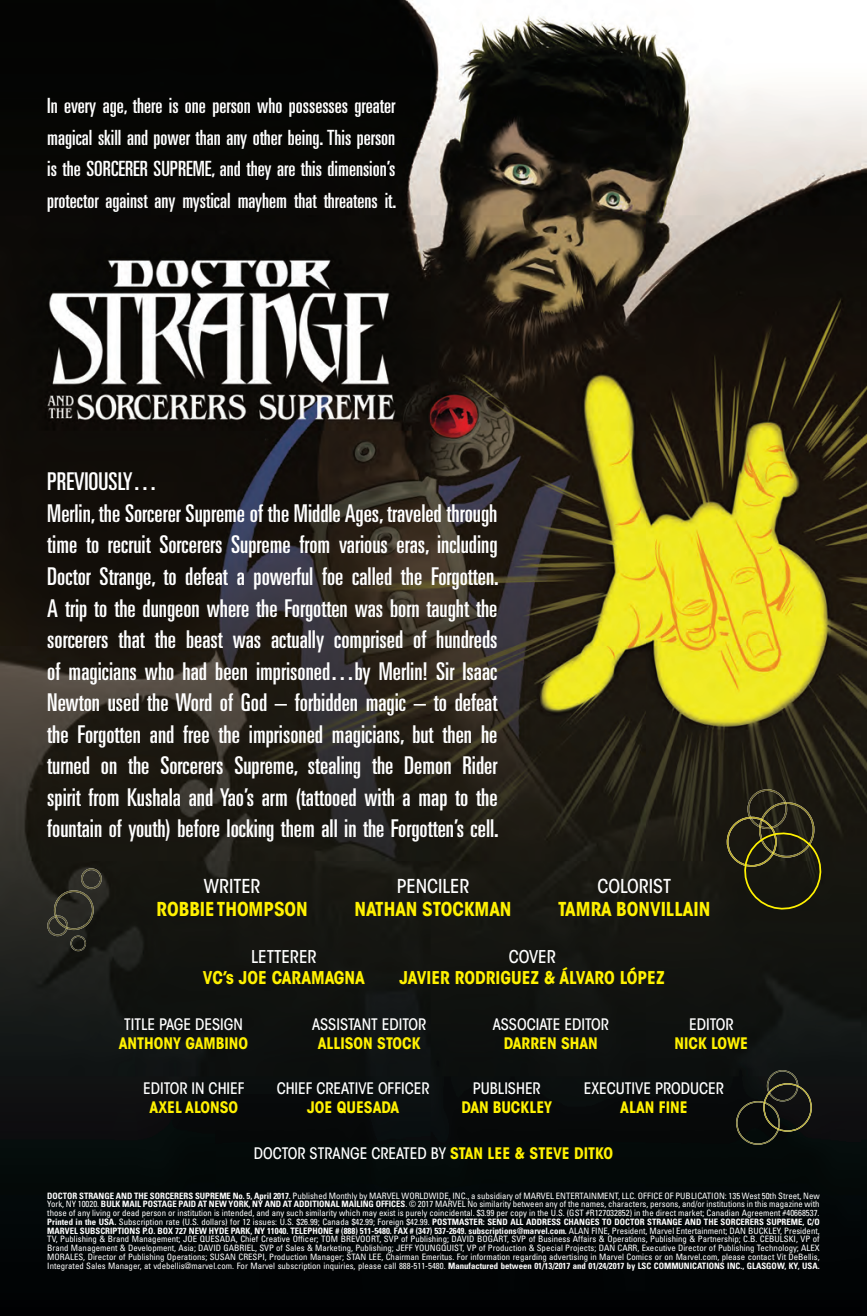
<style>
.page{position:relative;width:867px;height:1316px;background:#fff}
.page>*{position:absolute;margin:0;border:0;box-sizing:border-box;transform-origin:0 0}
.t1{font:ultra-condensed 24.5px/31.5px "Univers LT Std";color:#fff}
.t2{font:ultra-condensed 21px/31.5px "Univers LT Std";color:#fff;text-align:justify}
.t3{font:700 condensed 19.07px "ITC Avant Garde Std";color:#fff101}
.t4{font:500 condensed 19.07px "ITC Avant Garde Std";color:#fff}
.t5{font:700 condensed 17.5px "ITC Avant Garde Std";color:#fff101}
.t6{font:500 condensed 17.5px "ITC Avant Garde Std";color:#fff}
.t7{font:500 condensed 15.75px "ITC Avant Garde Std";color:#fff}
.t8{font:700 condensed 15.75px "ITC Avant Garde Std";color:#fff101}
.t9{font:condensed 8.75px/8.8px "Univers LT Std";color:#fff;text-align:justify}
.s1{font-weight:700;color:#fff101}
.s2{font-weight:700}
</style>
<div class="page">
<img style="left:0;top:0;width:866px;height:1315px">
<img style="left:763px;top:1082px;width:48px;height:49px">
<img style="left:735px;top:1100px;width:44px;height:44px">
<img style="left:763px;top:1101px;width:15px;height:28px">
<img style="left:766px;top:1069px;width:32px;height:32px">
<img style="left:768px;top:1084px;width:30px;height:9px">
<img style="left:54px;top:890px;width:40px;height:39px">
<img style="left:47px;top:915px;width:21px;height:21px">
<svg style="left:55px;top:915px;width:13px;height:13px"></svg>
<img style="left:70px;top:935px;width:16px;height:16px">
<img style="left:81px;top:868px;width:21px;height:20px">
<img style="left:726px;top:816px;width:21px;height:50px">
<img style="left:786px;top:802px;width:28px;height:24px">
<img style="left:747px;top:789px;width:38px;height:37px">
<img style="left:786px;top:803px;width:1px;height:23px">
<img style="left:758px;top:802px;width:28px;height:24px">
<svg style="left:739px;top:826px;width:86px;height:87px;background:#2a2912"></svg>
<h2 class="t2" style="left:47px;top:90px;width:350px">In every age, there is one person who possesses greater magical skill and power than any other being. This person is the SORCERER SUPREME, and they are this dimension’s protector against any mystical mayhem that threatens it.</h2>
<p class="t1" style="left:47px;top:465px;width:453px">PREVIOUSLY…<br>Merlin, the Sorcerer Supreme of the Middle Ages, traveled through time to recruit Sorcerers Supreme from various eras, including Doctor Strange, to defeat a powerful foe called the Forgotten.<br>A trip to the dungeon where the Forgotten was born taught the sorcerers that the beast was actually comprised of hundreds of magicians who had been imprisoned…by Merlin! Sir Isaac Newton used the Word of God – forbidden magic – to defeat the Forgotten and free the imprisoned magicians, but then he turned on the Sorcerers Supreme, stealing the Demon Rider spirit from Kushala and Yao’s arm (tattooed with a map to the fountain of youth) before locking them all in the Forgotten’s cell.</p>
<h3 class="t4" style="left:204px;top:874px;width:58px">WRITER</h3>
<h3 class="t3" style="left:156px;top:896px;width:153px">ROBBIE THOMPSON</h3>
<h3 class="t4" style="left:396px;top:874px;width:74px">PENCILER</h3>
<h3 class="t3" style="left:354px;top:896px;width:158px">NATHAN STOCKMAN</h3>
<h3 class="t4" style="left:597px;top:874px;width:75px">COLORIST</h3>
<h3 class="t3" style="left:558px;top:896px;width:154px">TAMRA BONVILLAIN</h3>
<h3 class="t6" style="left:508px;top:945px;width:49px">COVER</h3>
<h3 class="t5" style="left:399px;top:966px;width:267px">JAVIER RODRIGUEZ &amp; ÁLVARO LÓPEZ</h3>
<h3 class="t7" style="left:492px;top:1014px;width:118px">ASSOCIATE EDITOR</h3>
<h3 class="t8" style="left:503px;top:1032px;width:95px">DARREN SHAN</h3>
<h3 class="t6" style="left:251px;top:945px;width:67px">LETTERER</h3>
<h3 class="t5" style="left:203px;top:966px;width:164px">VC’s JOE CARAMAGNA</h3>
<h3 class="t7" style="left:124px;top:1014px;width:120px">TITLE PAGE DESIGN</h3>
<h3 class="t8" style="left:119px;top:1032px;width:131px">ANTHONY GAMBINO</h3>
<h3 class="t7" style="left:312px;top:1014px;width:116px">ASSISTANT EDITOR</h3>
<h3 class="t8" style="left:317px;top:1032px;width:104px">ALLISON STOCK</h3>
<h3 class="t7" style="left:689px;top:1014px;width:46px">EDITOR</h3>
<h3 class="t8" style="left:674px;top:1032px;width:75px">NICK LOWE</h3>
<h3 class="t7" style="left:143px;top:1078px;width:103px">EDITOR IN CHIEF</h3>
<h3 class="t8" style="left:149px;top:1097px;width:90px">AXEL ALONSO</h3>
<h3 class="t7" style="left:276px;top:1078px;width:154px">CHIEF CREATIVE OFFICER</h3>
<h3 class="t8" style="left:307px;top:1097px;width:94px">JOE QUESADA</h3>
<h3 class="t7" style="left:472px;top:1078px;width:70px">PUBLISHER</h3>
<h3 class="t8" style="left:461px;top:1097px;width:92px">DAN BUCKLEY</h3>
<h3 class="t7" style="left:583px;top:1078px;width:141px">EXECUTIVE PRODUCER</h3>
<h3 class="t8" style="left:620px;top:1097px;width:69px">ALAN FINE</h3>
<h3 class="t7" style="left:254px;top:1142px;width:361px">DOCTOR STRANGE CREATED BY <span class="s1">STAN LEE &amp; STEVE DITKO</span></h3>
<p class="t9" style="left:47px;top:1190px;width:773px"><span class="s2">DOCTOR STRANGE AND THE SORCERERS SUPREME No. 5, April 2017.</span> Published Monthly by MARVEL WORLDWIDE, INC., a subsidiary of MARVEL ENTERTAINMENT, LLC. OFFICE OF PUBLICATION: 135 West 50th Street, New York, NY 10020. <span class="s2">BULK MAIL POSTAGE PAID AT NEW YORK, NY AND AT ADDITIONAL MAILING OFFICES</span>. © 2017 MARVEL No similarity between any of the names, characters, persons, and/or institutions in this magazine with those of any living or dead person or institution is intended, and any such similarity which may exist is purely coincidental. $3.99 per copy in the U.S. (GST #R127032852) in the direct market; Canadian Agreement #40668537.<br><span class="s2">Printed in the USA.</span> Subscription rate (U.S. dollars) for 12 issues: U.S. $26.99; Canada $42.99; Foreign $42.99. <span class="s2">POSTMASTER: SEND ALL ADDRESS CHANGES TO DOCTOR STRANGE AND THE SORCERERS SUPREME, C/O MARVEL SUBSCRIPTIONS P.O. BOX 727 NEW HYDE PARK, NY 11040. TELEPHONE # (888) 511-5480. FAX # (347) 537-2649. subscriptions@marvel.com.</span> ALAN FINE, President, Marvel Entertainment; DAN BUCKLEY, President, TV, Publishing &amp; Brand Management; JOE QUESADA, Chief Creative Officer; TOM BREVOORT, SVP of Publishing; DAVID BOGART, SVP of Business Affairs &amp; Operations, Publishing &amp; Partnership; C.B. CEBULSKI, VP of Brand Management &amp; Development, Asia; DAVID GABRIEL, SVP of Sales &amp; Marketing, Publishing; JEFF YOUNGQUIST, VP of Production &amp; Special Projects; DAN CARR, Executive Director of Publishing Technology; ALEX MORALES, Director of Publishing Operations; SUSAN CRESPI, Production Manager; STAN LEE, Chairman Emeritus. For information regarding advertising in Marvel Comics or on Marvel.com, please contact Vit DeBellis, Integrated Sales Manager, at vdebellis@marvel.com. For Marvel subscription inquiries, please call 888-511-5480. <span class="s2">Manufactured between 01/13/2017 and 01/24/2017 by LSC COMMUNICATIONS INC., GLASGOW, KY, USA.</span></p>
</div>
